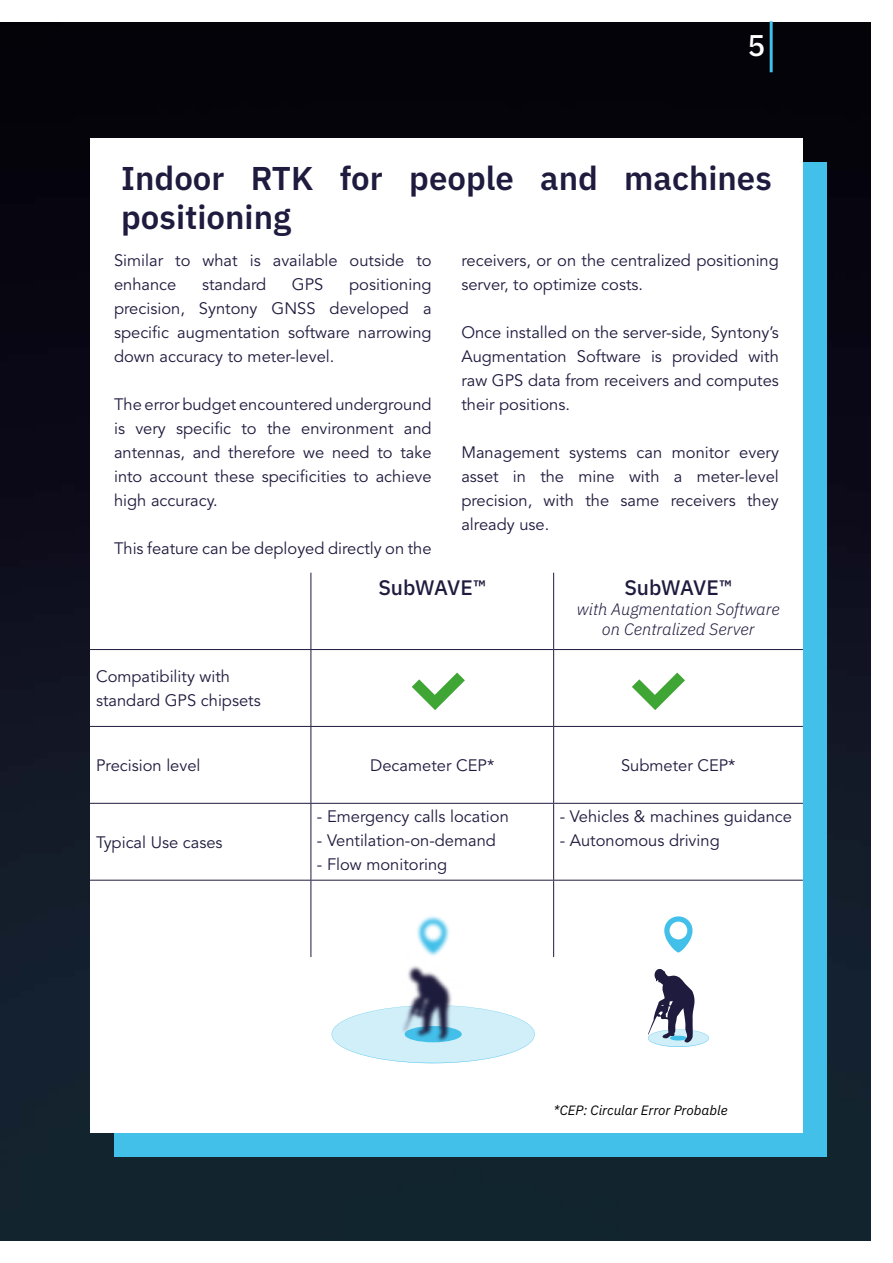
<style>
.page{position:relative;width:893px;height:1263px;background:#fff}
.page>*{position:absolute;margin:0;border:0;box-sizing:border-box;transform-origin:0 0}
.t1{font:600 33px/39.6px "IBM Plex Sans";color:#1f1b3e}
.t2{font:500 30px "IBM Plex Sans";color:#fff}
.t3{font:500 21px "IBM Plex Sans";letter-spacing:-.005em;color:#1f1b3e}
.t4{font:16.5px/24px "Avenir LT Std";color:#1f1b3e;text-align:justify}
.t5{font:italic 300 16.5px/19.8px "IBM Plex Sans";color:#1f1b3e;text-align:center}
.t6{font:italic 13.5px "IBM Plex Sans";color:#000}
</style>
<div class="page">
<img style="left:0;top:22px;width:871px;height:1219px">
<hr style="left:770px;top:21px;width:3px;height:51px;background:#43c0ea">
<div style="left:114px;top:163px;width:713px;height:994px;background:#43c0ea"></div>
<img style="left:0;top:573px;width:1px;height:668px">
<div style="left:90px;top:139px;width:713px;height:994px;background:#fff"></div>
<hr style="left:311px;top:573px;width:1px;height:76px;background:#1f1b3e">
<hr style="left:90px;top:649px;width:221px;height:1px;background:#1f1b3e">
<hr style="left:90px;top:726px;width:221px;height:1px;background:#1f1b3e">
<hr style="left:90px;top:803px;width:221px;height:1px;background:#1f1b3e">
<hr style="left:311px;top:804px;width:1px;height:76px;background:#1f1b3e">
<hr style="left:90px;top:880px;width:221px;height:1px;background:#1f1b3e">
<hr style="left:311px;top:880px;width:1px;height:77px;background:#1f1b3e">
<hr style="left:553px;top:573px;width:1px;height:76px;background:#1f1b3e">
<hr style="left:311px;top:649px;width:243px;height:1px;background:#1f1b3e">
<hr style="left:311px;top:650px;width:1px;height:76px;background:#1f1b3e">
<hr style="left:554px;top:649px;width:249px;height:1px;background:#1f1b3e">
<hr style="left:553px;top:650px;width:1px;height:76px;background:#1f1b3e">
<hr style="left:311px;top:726px;width:243px;height:1px;background:#1f1b3e">
<hr style="left:311px;top:727px;width:1px;height:76px;background:#1f1b3e">
<hr style="left:554px;top:726px;width:249px;height:1px;background:#1f1b3e">
<hr style="left:553px;top:727px;width:1px;height:76px;background:#1f1b3e">
<hr style="left:311px;top:803px;width:243px;height:1px;background:#1f1b3e">
<hr style="left:554px;top:803px;width:249px;height:1px;background:#1f1b3e">
<hr style="left:311px;top:880px;width:243px;height:1px;background:#1f1b3e">
<hr style="left:554px;top:880px;width:249px;height:1px;background:#1f1b3e">
<hr style="left:553px;top:804px;width:1px;height:76px;background:#1f1b3e">
<hr style="left:553px;top:880px;width:1px;height:77px;background:#1f1b3e">
<svg style="left:332px;top:1007px;width:203px;height:54px"></svg>
<img style="left:378px;top:980px;width:97px;height:84px">
<img style="left:408px;top:916px;width:42px;height:64px">
<svg style="left:648px;top:969px;width:61px;height:78px"></svg>
<svg style="left:664px;top:916px;width:28px;height:36px"></svg>
<svg style="left:412px;top:673px;width:53px;height:37px"></svg>
<svg style="left:632px;top:673px;width:53px;height:37px"></svg>
<h2 class="t2" style="left:747px;top:22px;width:19px">5</h2>
<h1 class="t1" style="left:121px;top:156px;width:652px">Indoor RTK for people and machines positioning</h1>
<p class="t4" style="left:114px;top:248px;width:319px">Similar to what is available outside to enhance</p>
<p class="t4" style="left:461px;top:248px;width:319px">receivers, or on the centralized positioning server, to optimize costs.</p>
<p class="t4" style="left:461px;top:320px;width:319px">Once installed on the server-side, Syntony’s Augmentation Software is provided with raw GPS data from receivers and computes their positions.</p>
<p class="t4" style="left:461px;top:440px;width:319px">Management systems can monitor every asset in the mine with a meter-level precision, with the same receivers they already use.</p>
<p class="t4" style="left:202px;top:272px;width:66px">standard</p>
<p class="t4" style="left:292px;top:272px;width:33px">GPS</p>
<p class="t4" style="left:114px;top:272px;width:319px;text-indent:235px">positioning precision, Syntony GNSS developed a specific augmentation software narrowing down accuracy to meter-level.</p>
<p class="t4" style="left:114px;top:392px;width:319px">The error budget encountered underground is very specific to the environment and antennas, and therefore we need to take into account these specificities to achieve high accuracy.</p>
<p class="t4" style="left:114px;top:536px;width:319px">This feature can be deployed directly on the</p>
<p class="t4" style="left:96px;top:665px;width:166px">Compatibility with standard GPS chipsets</p>
<p class="t3" style="left:378px;top:571px;width:109px">SubWAVE™</p>
<p class="t3" style="left:624px;top:571px;width:109px">SubWAVE™</p>
<p class="t5" style="left:577px;top:598px;width:205px">with Augmentation Software on Centralized Server</p>
<p class="t4" style="left:96px;top:754px;width:106px">Precision level</p>
<p class="t4" style="left:370px;top:754px;width:126px">Decameter CEP*</p>
<p class="t4" style="left:621px;top:754px;width:116px">Submeter CEP*</p>
<p class="t4" style="left:96px;top:831px;width:128px">Typical Use cases</p>
<p class="t4" style="left:317px;top:804px;width:193px">- Emergency calls location</p>
<p class="t4" style="left:317px;top:828px;width:181px">- Ventilation-on-demand</p>
<p class="t4" style="left:317px;top:852px;width:132px">- Flow monitoring</p>
<p class="t4" style="left:560px;top:804px;width:234px">- Vehicles &amp; machines guidance</p>
<p class="t4" style="left:560px;top:828px;width:162px">- Autonomous driving</p>
<p class="t6" style="left:554px;top:1099px;width:175px">*CEP: Circular Error Probable</p>
</div>
